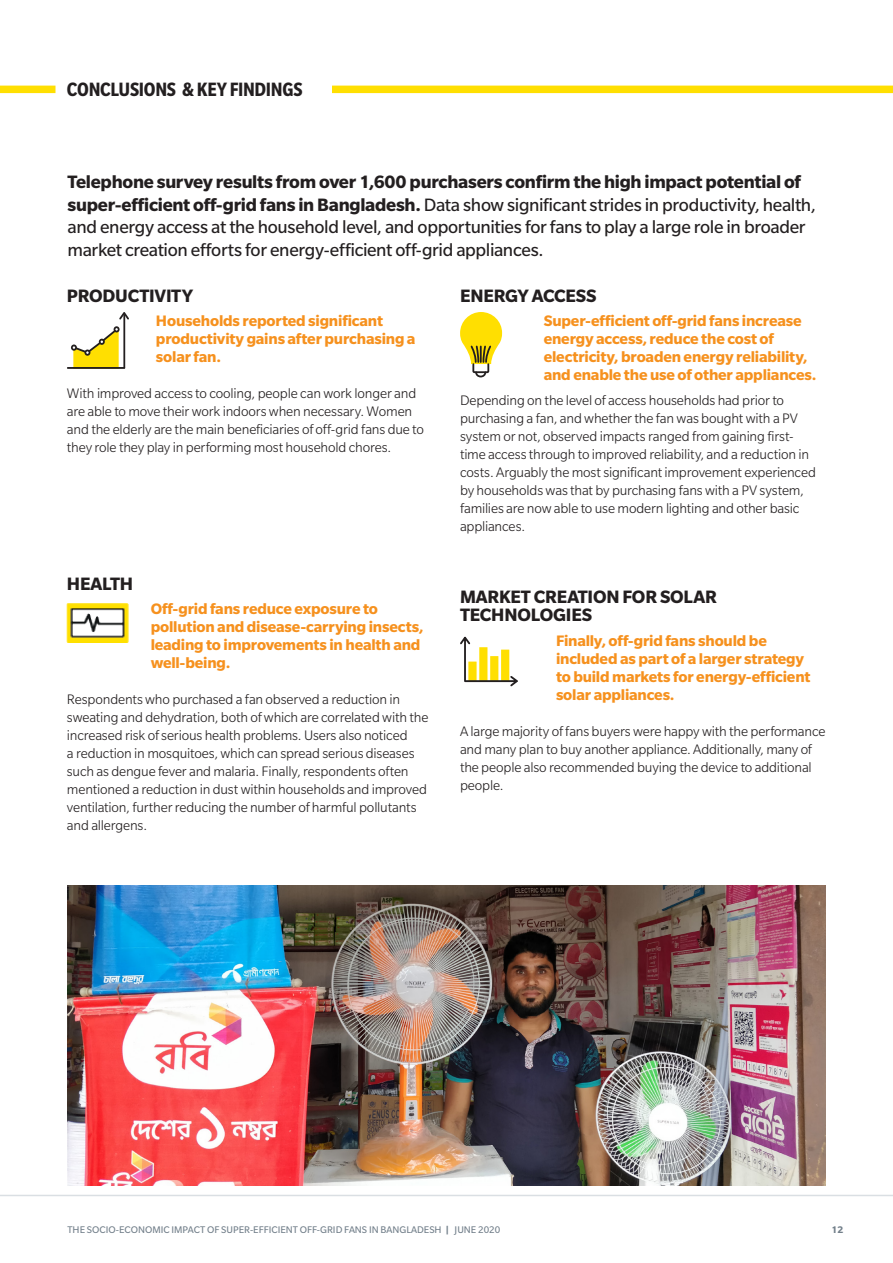
<style>
.page{position:relative;width:893px;height:1263px;background:#fff}
.page>*{position:absolute;margin:0;border:0;box-sizing:border-box;transform-origin:0 0}
.Top_Intro_Header{font:700 condensed 21px "Slate Std";letter-spacing:-.015em;color:#231f20}
.Subhead_2{font:19.5px/22.5px "Slate Std";letter-spacing:-.02em;color:#231f20}
.Body_Text{font:700 19.5px/18px "Slate Std";letter-spacing:-.01em;color:#231f20}
.Body_Text-2{font:700 16.5px/18px "Slate Std";letter-spacing:-.01em;color:#f6911e}
.Body_Text__Light{font:300 15px/18px "Slate Std";letter-spacing:-.01em;color:#231f20}
.Body_Text-3{font:300 15px/18px "Slate Std";letter-spacing:-.01em;color:#231f20}
.t1{font:10.5px "Slate Std";color:#727f8a}
.t2{font:700 10.5px "Slate Std";color:#727f8a}
.s1{font-weight:700}
</style>
<div class="page">
<hr style="left:0;top:1195px;width:893px;height:1px;background:#dadfe3">
<div style="left:0;top:86px;width:55px;height:7px;background:#ffdf01"></div>
<div style="left:332px;top:86px;width:561px;height:7px;background:#ffdf01"></div>
<svg style="left:119px;top:312px;width:10px;height:8px"></svg>
<hr style="left:67px;top:367px;width:58px;height:2px;background:#231f20">
<hr style="left:123px;top:314px;width:2px;height:54px;background:#231f20">
<svg style="left:71px;top:326px;width:49px;height:43px"></svg>
<svg style="left:460px;top:312px;width:42px;height:65px"></svg>
<svg style="left:460px;top:637px;width:58px;height:49px"></svg>
<img style="left:67px;top:604px;width:62px;height:39px">
<img style="left:67px;top:885px;width:758px;height:301px">
<p class="Top_Intro_Header" style="left:67px;top:78px;width:237px">CONCLUSIONS &amp; KEY FINDINGS</p>
<p class="Subhead_2" style="left:68px;top:171px;width:750px"><span class="s1">Telephone survey results from over 1,600 purchasers confirm the high impact potential of super-efficient off-grid fans in Bangladesh.</span> Data show significant strides in productivity, health, and energy access at the household level, and opportunities for fans to play a large role in broader market creation efforts for energy-efficient off-grid appliances.</p>
<p class="Body_Text" style="left:67px;top:286px;width:128px">PRODUCTIVITY</p>
<p class="Body_Text-2" style="left:156px;top:312px;width:261px">Households reported significant productivity gains after purchasing a solar fan.</p>
<p class="Body_Text__Light" style="left:67px;top:385px;width:358px">With improved access to cooling, people can work longer and are able to move their work indoors when necessary. Women and the elderly are the main beneficiaries of off-grid fans due to they role they play in performing most household chores.</p>
<p class="Body_Text" style="left:460px;top:286px;width:138px">ENERGY ACCESS</p>
<p class="Body_Text-2" style="left:544px;top:312px;width:274px">Super-efficient off-grid fans increase energy access, reduce the cost of electricity, broaden energy reliability, and enable the use of other appliances.</p>
<p class="Body_Text__Light" style="left:460px;top:391px;width:358px">Depending on the level of access households had prior to purchasing a fan, and whether the fan was bought with a PV system or not, observed impacts ranged from gaining first&shy;time access through to improved reliability, and a reduction in costs. Arguably the most significant improvement experienced by households was that by purchasing fans with a PV system, families are now able to use modern lighting and other basic appliances.</p>
<p class="Body_Text" style="left:67px;top:574px;width:68px">HEALTH</p>
<p class="Body_Text-2" style="left:151px;top:600px;width:274px">Off-grid fans reduce exposure to pollution and disease-carrying insects, leading to improvements in health and well-being.</p>
<p class="Body_Text-3" style="left:67px;top:691px;width:363px">Respondents who purchased a fan observed a reduction in sweating and dehydration, both of which are correlated with the increased risk of serious health problems. Users also noticed<br>a reduction in mosquitoes, which can spread serious diseases such as dengue fever and malaria. Finally, respondents often mentioned a reduction in dust within households and improved ventilation, further reducing the number of harmful pollutants and allergens.</p>
<p class="Body_Text" style="left:460px;top:588px;width:258px">MARKET CREATION FOR SOLAR<br>TECHNOLOGIES</p>
<p class="Body_Text-2" style="left:556px;top:631px;width:256px">Finally, off-grid fans should be included as part of a larger strategy to build markets for energy-efficient solar appliances.</p>
<p class="Body_Text-3" style="left:460px;top:722px;width:367px">A large majority of fans buyers were happy with the performance and many plan to buy another appliance. Additionally, many of the people also recommended buying the device to additional people.</p>
<p class="t1" style="left:68px;top:1224px;width:434px">THE SOCIO-ECONOMIC IMPACT OF SUPER-EFFICIENT OFF-GRID FANS IN BANGLADESH <span class="s1">|</span> JUNE 2020</p>
<p class="t2" style="left:832px;top:1224px;width:13px">12</p>
</div>
